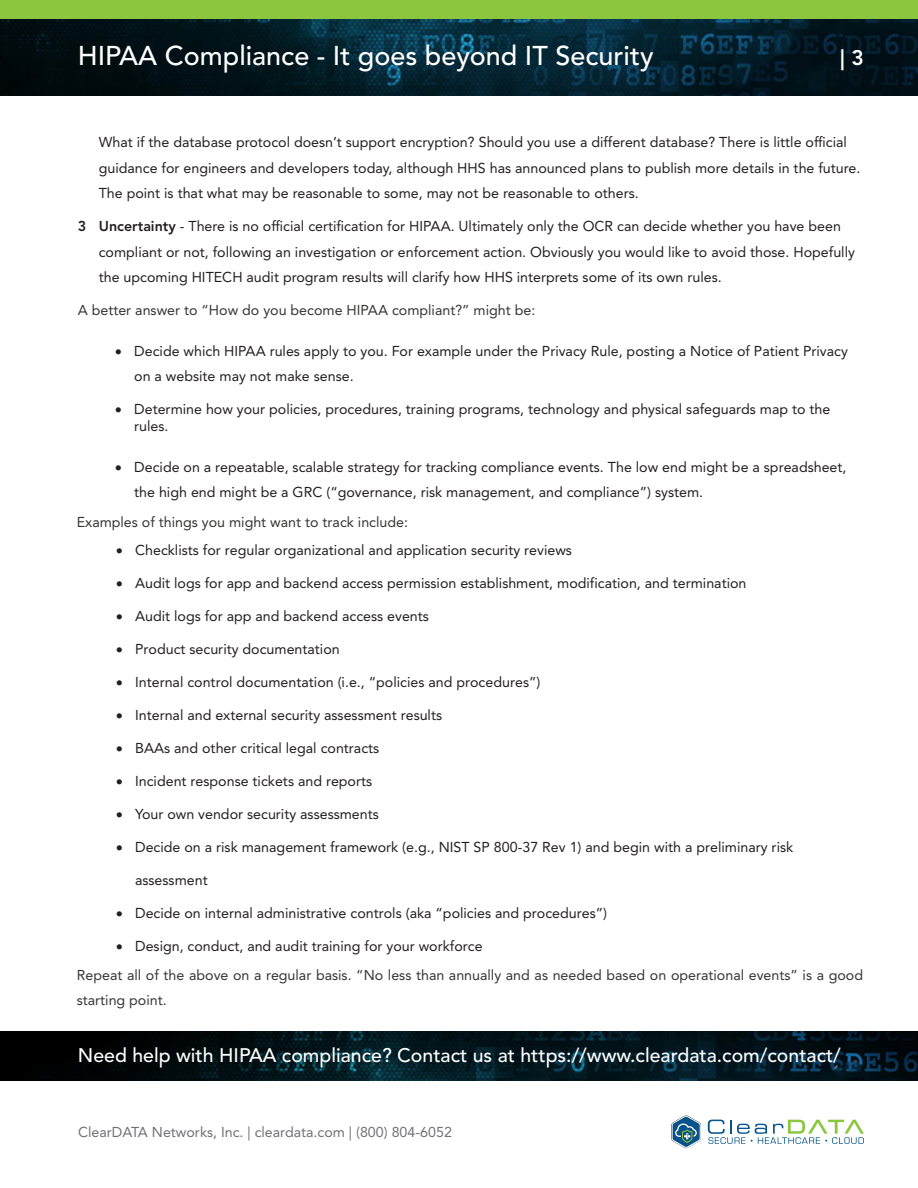
<style>
.page{position:relative;width:918px;height:1188px;background:#fff}
.page>*{position:absolute;margin:0;border:0;box-sizing:border-box;transform-origin:0 0}
.t1{font:500 27px "Avenir LT Std";color:#fff}
.t2{font:800 21px "Avenir LT Std";color:#fff}
.CTA{font:500 19.5px "Avenir LT Std";color:#fff}
.t3{font:14.25px/25.5px "Avenir LT Std";color:#231f20}
.Text{font:14.25px/25.5px "Avenir LT Std";color:#353534}
.t4{font:14.25px "Avenir LT Std";color:#717074}
.s1{font-weight:800}
</style>
<div class="page">
<img style="left:1px;top:1031px;width:917px;height:49px">
<img style="left:0;top:19px;width:918px;height:76px">
<div style="left:0;top:0;width:918px;height:19px;background:#8bc63e"></div>
<svg style="left:708px;top:1120px;width:156px;height:24px"></svg>
<svg style="left:672px;top:1116px;width:29px;height:32px"></svg>
<h1 class="t1" style="left:78px;top:41px;width:577px">HIPAA Compliance - It goes beyond IT Security</h1>
<h2 class="t2" style="left:840px;top:45px;width:25px">| 3</h2>
<p class="t3" style="left:99px;top:130px;width:763px">What if the database protocol doesn’t support encryption? Should you use a different database? There is little official guidance for engineers and developers today, although HHS has announced plans to publish more details in the future.<br>The point is that what may be reasonable to some, may not be reasonable to others.</p>
<p class="t3" style="left:99px;top:214px;width:758px;text-indent:-21px"><span class="s1">3 Uncertainty</span> - There is no official certification for HIPAA. Ultimately only the OCR can decide whether you have been compliant or not, following an investigation or enforcement action. Obviously you would like to avoid those. Hopefully the upcoming HITECH audit program results will clarify how HHS interprets some of its own rules.</p>
<p class="Text" style="left:78px;top:298px;width:459px">A better answer to “How do you become HIPAA compliant?” might be:</p>
<p class="t3" style="left:134px;top:338px;width:715px;text-indent:-19px">• Decide which HIPAA rules apply to you. For example under the Privacy Rule, posting a Notice of Patient Privacy on a website may not make sense.</p>
<p class="t3" style="left:134px;top:401px;width:698px;line-height:17.2px;text-indent:-19px">• Determine how your policies, procedures, training programs, technology and physical safeguards map to the rules.</p>
<p class="t3" style="left:134px;top:454px;width:714px;text-indent:-19px">• Decide on a repeatable, scalable strategy for tracking compliance events. The low end might be a spreadsheet, the high end might be a GRC (“governance, risk management, and compliance”) system.</p>
<p class="Text" style="left:77px;top:509px;width:333px">Examples of things you might want to track include:</p>
<p class="t3" style="left:116px;top:537px;width:457px">• Checklists for regular organizational and application security reviews</p>
<p class="t3" style="left:116px;top:570px;width:632px">• Audit logs for app and backend access permission establishment, modification, and termination</p>
<p class="t3" style="left:116px;top:603px;width:314px">• Audit logs for app and backend access events</p>
<p class="t3" style="left:116px;top:636px;width:225px">• Product security documentation</p>
<p class="t3" style="left:116px;top:669px;width:426px">• Internal control documentation (i.e., “policies and procedures”)</p>
<p class="t3" style="left:116px;top:702px;width:328px">• Internal and external security assessment results</p>
<p class="t3" style="left:116px;top:735px;width:265px">• BAAs and other critical legal contracts</p>
<p class="t3" style="left:116px;top:768px;width:258px">• Incident response tickets and reports</p>
<p class="t3" style="left:116px;top:801px;width:264px">• Your own vendor security assessments</p>
<p class="t3" style="left:116px;top:834px;width:679px">• Decide on a risk management framework (e.g., NIST SP 800-37 Rev 1) and begin with a preliminary risk</p>
<p class="t3" style="left:135px;top:867px;width:74px">assessment</p>
<p class="t3" style="left:116px;top:900px;width:493px">• Decide on internal administrative controls (aka “policies and procedures”)</p>
<p class="t3" style="left:116px;top:933px;width:368px">• Design, conduct, and audit training for your workforce</p>
<p class="Text" style="left:77px;top:962px;width:788px">Repeat all of the above on a regular basis. “No less than annually and as needed based on operational events” is a good starting point.</p>
<p class="CTA" style="left:78px;top:1044px;width:764px">Need help with HIPAA compliance? Contact us at https://www.cleardata.com/contact/</p>
<p class="t4" style="left:78px;top:1124px;width:375px">ClearDATA Networks, Inc. | cleardata.com | (800) 804-6052</p>
</div>
